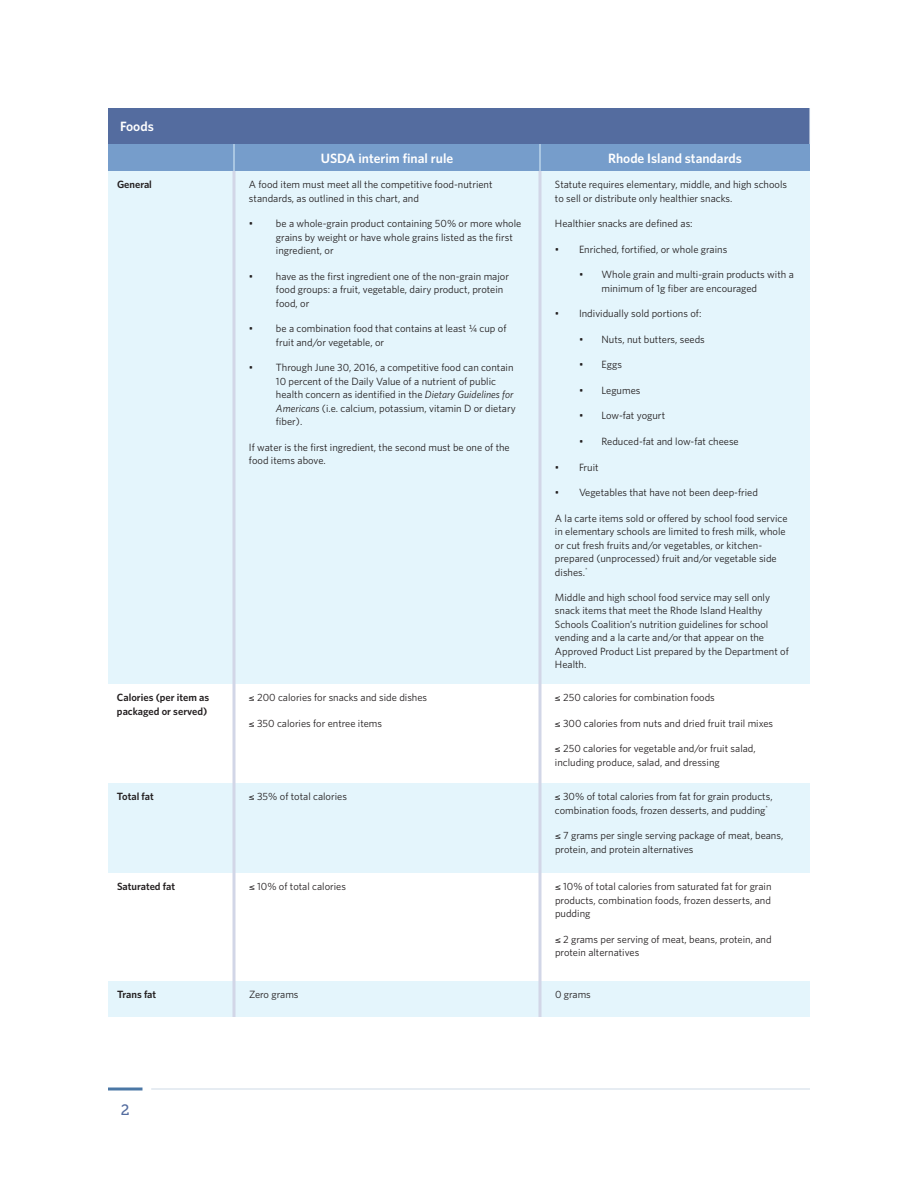
<style>
.page{position:relative;width:918px;height:1188px;background:#fff}
.page>*{position:absolute;margin:0;border:0;box-sizing:border-box;transform-origin:0 0}
.t1{font:15px "Museo Slab 500";color:#546c9f}
.t2{font:600 13.5px "Whitney";color:#fff}
.t3{font:10.5px/13.5px "Whitney";color:#231f20}
.t4{font:600 10.5px/13.5px "Whitney";color:#231f20}
.s1{font-style:italic}
</style>
<div class="page">
<hr style="left:151px;top:1088px;width:659px;height:2px;background:#1f568f">
<hr style="left:108px;top:1088px;width:34px;height:2px;background:#1f568f">
<div style="left:108px;top:108px;width:702px;height:36px;background:#546c9f"></div>
<div style="left:108px;top:171px;width:702px;height:846px;background:#e4f5fc"></div>
<svg style="left:108px;top:684px;width:702px;height:297px"></svg>
<hr style="left:232px;top:171px;width:4px;height:513px;background:#d6ddec">
<hr style="left:232px;top:684px;width:4px;height:99px;background:#dde0ec">
<hr style="left:232px;top:783px;width:4px;height:90px;background:#d6ddec">
<hr style="left:232px;top:873px;width:4px;height:108px;background:#dde0ec">
<hr style="left:232px;top:981px;width:4px;height:36px;background:#d6ddec">
<hr style="left:538px;top:171px;width:4px;height:513px;background:#d6ddec">
<hr style="left:538px;top:684px;width:4px;height:99px;background:#dde0ec">
<hr style="left:538px;top:783px;width:4px;height:90px;background:#d6ddec">
<hr style="left:538px;top:873px;width:4px;height:108px;background:#dde0ec">
<hr style="left:538px;top:981px;width:4px;height:36px;background:#d6ddec">
<div style="left:108px;top:144px;width:702px;height:27px;background:#769dcb"></div>
<hr style="left:810px;top:108px;width:1px;height:36px;background:#f8fcfe">
<p class="t2" style="left:120px;top:118px;width:35px">Foods</p>
<p class="t2" style="left:321px;top:149px;width:134px">USDA interim final rule</p>
<p class="t2" style="left:608px;top:149px;width:135px">Rhode Island standards</p>
<p class="t4" style="left:117px;top:178px;width:36px">General</p>
<p class="t3" style="left:249px;top:178px;width:245px">A food item must meet all the competitive food-nutrient standards, as outlined in this chart, and</p>
<p class="t3" style="left:276px;top:217px;width:247px;text-indent:-27px">• be a whole-grain product containing 50% or more whole grains by weight or have whole grains listed as the first ingredient, or</p>
<p class="t3" style="left:276px;top:269px;width:235px;text-indent:-27px">• have as the first ingredient one of the non-grain major food groups: a fruit, vegetable, dairy product, protein food, or</p>
<p class="t3" style="left:276px;top:322px;width:232px;text-indent:-27px">• be a combination food that contains at least ¼ cup of fruit and/or vegetable, or</p>
<p class="t3" style="left:276px;top:361px;width:241px;text-indent:-27px">• Through June 30, 2016, a competitive food can contain 10 percent of the Daily Value of a nutrient of public health concern as identified in the <span class="s1">Dietary Guidelines for Americans</span> (i.e. calcium, potassium, vitamin D or dietary fiber).</p>
<p class="t3" style="left:249px;top:440px;width:262px">If water is the first ingredient, the second must be one of the food items above.</p>
<p class="t4" style="left:117px;top:691px;width:94px">Calories (per item as packaged or served)</p>
<p class="t3" style="left:249px;top:691px;width:180px">≤ 200 calories for snacks and side dishes</p>
<p class="t3" style="left:249px;top:716px;width:135px">≤ 350 calories for entree items</p>
<p class="t3" style="left:555px;top:178px;width:234px">Statute requires elementary, middle, and high schools to sell or distribute only healthier snacks.</p>
<p class="t3" style="left:555px;top:217px;width:139px">Healthier snacks are defined as:</p>
<p class="t3" style="left:555px;top:242px;width:174px">• Enriched, fortified, or whole grains</p>
<p class="t3" style="left:602px;top:268px;width:194px;text-indent:-23px">• Whole grain and multi-grain products with a minimum of 1g fiber are encouraged</p>
<p class="t3" style="left:555px;top:307px;width:148px">• Individually sold portions of:</p>
<p class="t3" style="left:579px;top:332px;width:127px">• Nuts, nut butters, seeds</p>
<p class="t3" style="left:579px;top:358px;width:44px">• Eggs</p>
<p class="t3" style="left:579px;top:383px;width:63px">• Legumes</p>
<p class="t3" style="left:579px;top:409px;width:88px">• Low-fat yogurt</p>
<p class="t3" style="left:579px;top:434px;width:161px">• Reduced-fat and low-fat cheese</p>
<p class="t3" style="left:555px;top:460px;width:45px">• Fruit</p>
<p class="t3" style="left:555px;top:485px;width:204px">• Vegetables that have not been deep-fried</p>
<p class="t3" style="left:555px;top:511px;width:234px">A la carte items sold or offered by school food service in elementary schools are limited to fresh milk, whole or cut fresh fruits and/or vegetables, or kitchen&shy;prepared (unprocessed) fruit and/or vegetable side dishes.<sup>*</sup></p>
<p class="t3" style="left:555px;top:590px;width:235px">Middle and high school food service may sell only snack items that meet the Rhode Island Healthy Schools Coalition’s nutrition guidelines for school vending and a la carte and/or that appear on the Approved Product List prepared by the Department of Health.</p>
<p class="t3" style="left:555px;top:691px;width:161px">≤ 250 calories for combination foods</p>
<p class="t3" style="left:555px;top:716px;width:220px">≤ 300 calories from nuts and dried fruit trail mixes</p>
<p class="t3" style="left:555px;top:742px;width:202px">≤ 250 calories for vegetable and/or fruit salad, including produce, salad, and dressing</p>
<p class="t4" style="left:117px;top:790px;width:38px">Total fat</p>
<p class="t3" style="left:249px;top:790px;width:99px">≤ 35% of total calories</p>
<p class="t3" style="left:555px;top:790px;width:219px">≤ 30% of total calories from fat for grain products, combination foods, frozen desserts, and pudding<sup>*</sup></p>
<p class="t3" style="left:555px;top:829px;width:230px">≤ 7 grams per single serving package of meat, beans, protein, and protein alternatives</p>
<p class="t4" style="left:117px;top:880px;width:60px">Saturated fat</p>
<p class="t3" style="left:249px;top:880px;width:99px">≤ 10% of total calories</p>
<p class="t3" style="left:555px;top:880px;width:218px;text-align:justify">≤ 10% of total calories from saturated fat for grain products, combination foods, frozen desserts, and pudding</p>
<p class="t3" style="left:555px;top:932px;width:218px">≤ 2 grams per serving of meat, beans, protein, and protein alternatives</p>
<p class="t4" style="left:117px;top:988px;width:41px">Trans fat</p>
<p class="t3" style="left:249px;top:988px;width:51px">Zero grams</p>
<p class="t3" style="left:555px;top:988px;width:37px">0 grams</p>
<h1 class="t1" style="left:121px;top:1101px;width:10px">2</h1>
</div>
